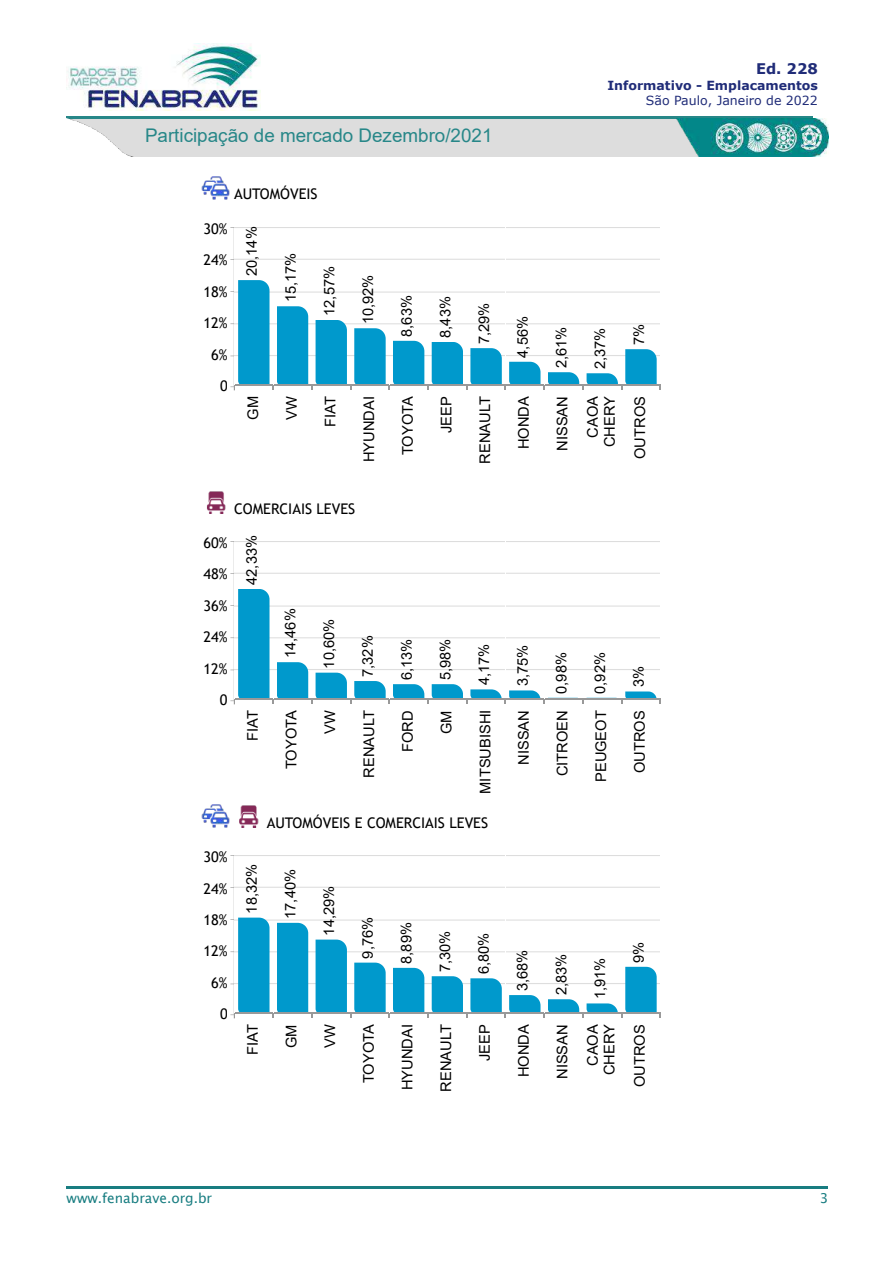
<style>
.page{position:relative;width:894px;height:1265px;background:#fff}
.page>*{position:absolute;margin:0;border:0;box-sizing:border-box;transform-origin:0 0}
.t1{font:18.9px "Arial";color:#278788}
.t2{font:14.7px/16.8px "Arial";color:#000;text-align:right}
.t3{font:14.7px/31.3px "Trebuchet MS";color:#000;text-align:right}
.t4{font:700 14.7px "Verdana";color:#202c78}
.t5{font:13.65px "Lucida Sans Unicode";color:#187d81}
.t6{font:700 12.6px "Verdana";color:#202c78}
.t7{font:12.6px "Verdana";color:#202c78}
</style>
<div class="page">
<img style="left:67px;top:44px;width:193px;height:67px">
<hr style="left:67px;top:117px;width:745px;height:2px;background:#278788">
<div style="left:67px;top:119px;width:761px;height:37px;background:#ddd"></div>
<img style="left:67px;top:119px;width:64px;height:37px">
<img style="left:676px;top:119px;width:152px;height:37px">
<img style="left:201px;top:176px;width:29px;height:23px">
<img style="left:230px;top:228px;width:5px;height:162px">
<hr style="left:235px;top:385px;width:39px;height:1px;background:#999">
<svg style="left:238px;top:280px;width:423px;height:110px"></svg>
<img style="left:206px;top:491px;width:20px;height:22px">
<img style="left:230px;top:542px;width:5px;height:162px">
<hr style="left:235px;top:698px;width:39px;height:1px;background:#999">
<svg style="left:238px;top:589px;width:423px;height:115px"></svg>
<img style="left:201px;top:804px;width:29px;height:23px">
<img style="left:239px;top:805px;width:20px;height:22px">
<img style="left:230px;top:855px;width:5px;height:163px">
<hr style="left:235px;top:1012px;width:39px;height:1px;background:#999">
<svg style="left:238px;top:917px;width:423px;height:101px"></svg>
<hr style="left:67px;top:1186px;width:761px;height:2px;background:#187d81">
<p class="t1" style="left:145px;top:122px;width:349px">Participação de mercado Dezembro/2021</p>
<p class="t3" style="left:234px;top:178px;width:85px">AUTOMÓVEIS</p>
<p class="t3" style="left:203px;top:213px;width:26px">30%<br>24%<br>18%<br>12%<br>6%<br>0</p>
<p class="t2" style="left:243px;top:276px;width:51px;rotate:-90deg">20,14%</p>
<p class="t2" style="left:244px;top:420px;width:25px;rotate:-90deg">GM</p>
<p class="t2" style="left:282px;top:302px;width:51px;rotate:-90deg">15,17%</p>
<p class="t2" style="left:283px;top:420px;width:25px;rotate:-90deg">VW</p>
<p class="t2" style="left:321px;top:316px;width:51px;rotate:-90deg">12,57%</p>
<p class="t2" style="left:322px;top:427px;width:32px;rotate:-90deg">FIAT</p>
<p class="t2" style="left:359px;top:324px;width:51px;rotate:-90deg">10,92%</p>
<p class="t2" style="left:360px;top:462px;width:67px;rotate:-90deg">HYUNDAI</p>
<p class="t3" style="left:234px;top:492px;width:123px">COMERCIAIS LEVES</p>
<p class="t3" style="left:203px;top:527px;width:26px">60%<br>48%<br>36%<br>24%<br>12%<br>0</p>
<p class="t2" style="left:243px;top:585px;width:51px;rotate:-90deg">42,33%</p>
<p class="t2" style="left:244px;top:741px;width:32px;rotate:-90deg">FIAT</p>
<p class="t2" style="left:282px;top:658px;width:51px;rotate:-90deg">14,46%</p>
<p class="t2" style="left:283px;top:769px;width:60px;rotate:-90deg">TOYOTA</p>
<p class="t2" style="left:321px;top:668px;width:51px;rotate:-90deg">10,60%</p>
<p class="t2" style="left:322px;top:734px;width:25px;rotate:-90deg">VW</p>
<p class="t2" style="left:359px;top:677px;width:43px;rotate:-90deg">7,32%</p>
<p class="t2" style="left:360px;top:777px;width:69px;rotate:-90deg">RENAULT</p>
<p class="t2" style="left:398px;top:337px;width:43px;rotate:-90deg">8,63%</p>
<p class="t2" style="left:399px;top:455px;width:60px;rotate:-90deg">TOYOTA</p>
<p class="t2" style="left:398px;top:680px;width:43px;rotate:-90deg">6,13%</p>
<p class="t2" style="left:399px;top:751px;width:43px;rotate:-90deg">FORD</p>
<p class="t2" style="left:437px;top:338px;width:43px;rotate:-90deg">8,43%</p>
<p class="t2" style="left:438px;top:433px;width:38px;rotate:-90deg">JEEP</p>
<p class="t2" style="left:437px;top:680px;width:43px;rotate:-90deg">5,98%</p>
<p class="t2" style="left:438px;top:734px;width:25px;rotate:-90deg">GM</p>
<p class="t2" style="left:475px;top:344px;width:43px;rotate:-90deg">7,29%</p>
<p class="t2" style="left:477px;top:463px;width:69px;rotate:-90deg">RENAULT</p>
<p class="t2" style="left:475px;top:685px;width:43px;rotate:-90deg">4,17%</p>
<p class="t2" style="left:477px;top:793px;width:85px;rotate:-90deg">MITSUBISHI</p>
<p class="t3" style="left:203px;top:841px;width:26px">30%<br>24%<br>18%<br>12%<br>6%<br>0</p>
<p class="t3" style="left:267px;top:806px;width:223px">AUTOMÓVEIS E COMERCIAIS LEVES</p>
<p class="t2" style="left:243px;top:913px;width:51px;rotate:-90deg">18,32%</p>
<p class="t2" style="left:282px;top:918px;width:51px;rotate:-90deg">17,40%</p>
<p class="t2" style="left:320px;top:935px;width:51px;rotate:-90deg">14,29%</p>
<p class="t2" style="left:359px;top:958px;width:43px;rotate:-90deg">9,76%</p>
<p class="t2" style="left:398px;top:963px;width:43px;rotate:-90deg">8,89%</p>
<p class="t2" style="left:437px;top:972px;width:43px;rotate:-90deg">7,30%</p>
<p class="t2" style="left:475px;top:974px;width:43px;rotate:-90deg">6,80%</p>
<p class="t2" style="left:244px;top:1055px;width:32px;rotate:-90deg">FIAT</p>
<p class="t2" style="left:283px;top:1047px;width:25px;rotate:-90deg">GM</p>
<p class="t2" style="left:321px;top:1047px;width:25px;rotate:-90deg">VW</p>
<p class="t2" style="left:360px;top:1083px;width:60px;rotate:-90deg">TOYOTA</p>
<p class="t2" style="left:399px;top:1090px;width:67px;rotate:-90deg">HYUNDAI</p>
<p class="t2" style="left:438px;top:1091px;width:69px;rotate:-90deg">RENAULT</p>
<p class="t2" style="left:476px;top:1060px;width:38px;rotate:-90deg">JEEP</p>
<p class="t2" style="left:514px;top:357px;width:43px;rotate:-90deg">4,56%</p>
<p class="t2" style="left:515px;top:449px;width:54px;rotate:-90deg">HONDA</p>
<p class="t2" style="left:514px;top:686px;width:43px;rotate:-90deg">3,75%</p>
<p class="t2" style="left:515px;top:765px;width:56px;rotate:-90deg">NISSAN</p>
<p class="t2" style="left:514px;top:991px;width:43px;rotate:-90deg">3,68%</p>
<p class="t2" style="left:515px;top:1077px;width:54px;rotate:-90deg">HONDA</p>
<p class="t4" style="left:756px;top:58px;width:63px">Ed. 228</p>
<p class="t6" style="left:607px;top:76px;width:212px">Informativo - Emplacamentos</p>
<p class="t7" style="left:646px;top:92px;width:173px">São Paulo, Janeiro de 2022</p>
<p class="t2" style="left:553px;top:368px;width:43px;rotate:-90deg">2,61%</p>
<p class="t2" style="left:554px;top:451px;width:56px;rotate:-90deg">NISSAN</p>
<p class="t2" style="left:592px;top:369px;width:43px;rotate:-90deg">2,37%</p>
<p class="t2" style="left:584px;top:447px;width:53px;rotate:-90deg">CAOA<br>CHERY</p>
<p class="t2" style="left:630px;top:345px;width:23px;rotate:-90deg">7%</p>
<p class="t2" style="left:631px;top:459px;width:64px;rotate:-90deg">OUTROS</p>
<p class="t2" style="left:553px;top:693px;width:43px;rotate:-90deg">0,98%</p>
<p class="t2" style="left:554px;top:776px;width:67px;rotate:-90deg">CITROEN</p>
<p class="t2" style="left:591px;top:693px;width:43px;rotate:-90deg">0,92%</p>
<p class="t2" style="left:593px;top:782px;width:73px;rotate:-90deg">PEUGEOT</p>
<p class="t2" style="left:630px;top:687px;width:23px;rotate:-90deg">3%</p>
<p class="t2" style="left:631px;top:773px;width:64px;rotate:-90deg">OUTROS</p>
<p class="t2" style="left:553px;top:995px;width:43px;rotate:-90deg">2,83%</p>
<p class="t2" style="left:554px;top:1078px;width:56px;rotate:-90deg">NISSAN</p>
<p class="t2" style="left:591px;top:999px;width:43px;rotate:-90deg">1,91%</p>
<p class="t2" style="left:584px;top:1075px;width:53px;rotate:-90deg">CAOA<br>CHERY</p>
<p class="t2" style="left:630px;top:962px;width:23px;rotate:-90deg">9%</p>
<p class="t2" style="left:631px;top:1086px;width:64px;rotate:-90deg">OUTROS</p>
<p class="t5" style="left:67px;top:1187px;width:147px">www.fenabrave.org.br</p>
<p class="t5" style="left:820px;top:1187px;width:10px">3</p>
</div>
